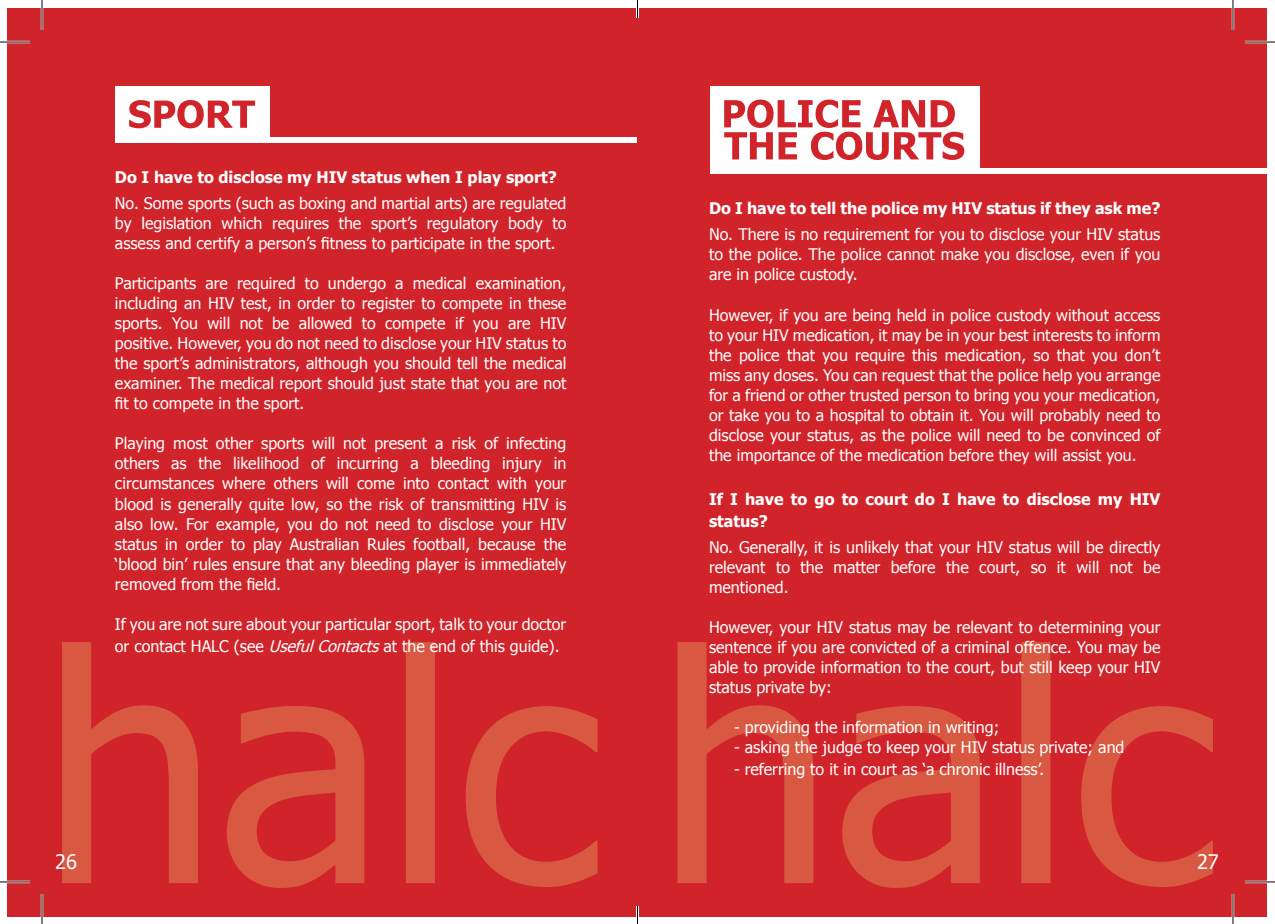
<style>
.page{position:relative;width:1275px;height:924px;background:#fff}
.page>*{position:absolute;margin:0;border:0;box-sizing:border-box;transform-origin:0 0}
.t1{font:20px "Tahoma";color:#fff}
.t2{font:16px/20px "Tahoma";color:#fff;text-align:justify}
.t3{font:700 16px/22px "Tahoma";color:#fff}
.s1{font-style:italic}
</style>
<div class="page">
<div style="left:637px;top:8px;width:629px;height:907px;background:#d1232a"></div>
<div style="left:8px;top:8px;width:629px;height:907px;background:#d1232a"></div>
<svg style="left:677px;top:642px;width:536px;height:245px"></svg>
<svg style="left:62px;top:642px;width:535px;height:245px"></svg>
<div style="left:710px;top:86px;width:269px;height:88px;background:#fff"></div>
<svg style="left:724px;top:99px;width:240px;height:61px"></svg>
<div style="left:971px;top:168px;width:296px;height:6px;background:#fff"></div>
<div style="left:115px;top:86px;width:154px;height:56px;background:#fff"></div>
<svg style="left:129px;top:100px;width:126px;height:28px"></svg>
<div style="left:239px;top:137px;width:398px;height:5px;background:#fff"></div>
<hr style="left:0;top:41px;width:30px;height:2px;background:#fff">
<hr style="left:1245px;top:41px;width:30px;height:2px;background:#fff">
<hr style="left:0;top:880px;width:30px;height:2px;background:#fff">
<hr style="left:1245px;top:880px;width:30px;height:2px;background:#fff">
<hr style="left:41px;top:0;width:2px;height:30px;background:#fff">
<hr style="left:41px;top:893px;width:2px;height:30px;background:#fff">
<hr style="left:1231px;top:0;width:3px;height:30px;background:#fff">
<hr style="left:1231px;top:893px;width:3px;height:30px;background:#fff">
<hr style="left:0;top:42px;width:30px;height:1px;background:#000">
<hr style="left:1245px;top:42px;width:30px;height:1px;background:#000">
<hr style="left:0;top:881px;width:30px;height:1px;background:#000">
<hr style="left:1245px;top:881px;width:30px;height:1px;background:#000">
<hr style="left:42px;top:0;width:1px;height:30px;background:#000">
<hr style="left:42px;top:893px;width:1px;height:30px;background:#000">
<hr style="left:1232px;top:0;width:1px;height:30px;background:#000">
<hr style="left:1232px;top:893px;width:1px;height:30px;background:#000">
<hr style="left:636px;top:0;width:3px;height:18px;background:#fff">
<hr style="left:636px;top:905px;width:3px;height:18px;background:#fff">
<svg style="left:637px;top:0;width:1px;height:18px"></svg>
<svg style="left:637px;top:905px;width:1px;height:18px"></svg>
<p class="t3" style="left:115px;top:165px;width:443px">Do I have to disclose my HIV status when I play sport?</p>
<p class="t2" style="left:115px;top:192px;width:453px">No. Some sports (such as boxing and martial arts) are regulated by legislation which requires the sport’s regulatory body to assess and certify a person’s fitness to participate in the sport.</p>
<p class="t2" style="left:115px;top:272px;width:453px">Participants are required to undergo a medical examination, including an HIV test, in order to register to compete in these sports. You will not be allowed to compete if you are HIV positive. However, you do not need to disclose your HIV status to the sport’s administrators, although you should tell the medical examiner. The medical report should just state that you are not fit to compete in the sport.</p>
<p class="t2" style="left:115px;top:432px;width:453px">Playing most other sports will not present a risk of infecting others as the likelihood of incurring a bleeding injury in circumstances where others will come into contact with your blood is generally quite low, so the risk of transmitting HIV is also low. For example, you do not need to disclose your HIV status in order to play Australian Rules football, because the ‘blood bin’ rules ensure that any bleeding player is immediately removed from the field.</p>
<p class="t2" style="left:115px;top:611px;width:453px;line-height:22px">If you are not sure about your particular sport, talk to your doctor or contact HALC (see <span class="s1">UsefulContacts</span>at the end of this guide).</p>
<p class="t3" style="left:709px;top:196px;width:453px">Do I have to tell the police my HIV status if they ask me?</p>
<p class="t2" style="left:709px;top:224px;width:453px">No. There is no requirement for you to disclose your HIV status to the police. The police cannot make you disclose, even if you are in police custody.</p>
<p class="t2" style="left:709px;top:304px;width:453px">However, if you are being held in police custody without access to your HIV medication, it may be in your best interests to inform the police that you require this medication, so that you don’t miss any doses. You can request that the police help you arrange for a friend or other trusted person to bring you your medication, or take you to a hospital to obtain it. You will probably need to disclose your status, as the police will need to be convinced of the importance of the medication before they will assist you.</p>
<p class="t3" style="left:709px;top:486px;width:453px">If I have to go to court do I have to disclose my HIV status?</p>
<p class="t2" style="left:709px;top:536px;width:453px">No. Generally, it is unlikely that your HIV status will be directly relevant to the matter before the court, so it will not be mentioned.</p>
<p class="t2" style="left:709px;top:616px;width:453px">However, your HIV status may be relevant to determining your sentence if you are convicted of a criminal offence. You may be able to provide information to the court, but still keep your HIV status private by:</p>
<p class="t2" style="left:734px;top:716px;width:267px">- providing the information in writing;</p>
<p class="t2" style="left:734px;top:736px;width:392px">- asking the judge to keep your HIV status private; and</p>
<p class="t2" style="left:734px;top:758px;width:312px">- referring to it in court as ‘a chronic illness’.</p>
<p class="t1" style="left:55px;top:847px;width:23px">26</p>
<p class="t1" style="left:1197px;top:847px;width:23px">27</p>
</div>
